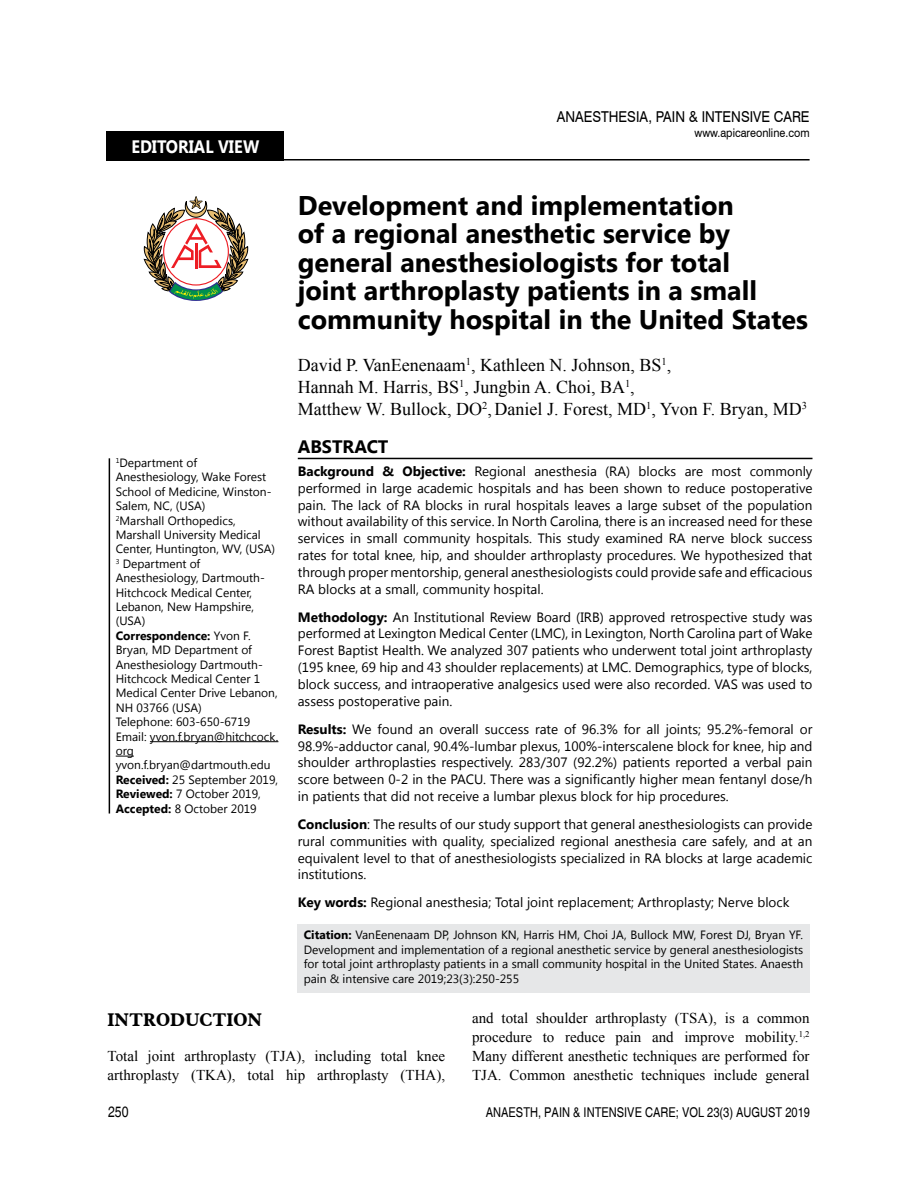
<style>
.page{position:relative;width:918px;height:1188px;background:#fff}
.page>*{position:absolute;margin:0;border:0;box-sizing:border-box;transform-origin:0 0}
.t1{font:700 27px/28.5px "Segoe UI";color:#000}
.t2{font:18px/21.6px "Times New Roman";color:#000}
.t3{font:700 18px "Segoe UI";color:#fff;scale:.9 1}
.t4{font:700 18px "Aldine 721 BT";color:#000}
.t5{font:700 18px "Segoe UI";color:#000}
.t6{font:15px/19px "Times New Roman";color:#000}
.t7{font:15px "Swiss 721 BT";color:#000;scale:.9 1}
.t8{font:condensed 15px "Helvetica";color:#000}
.t9{font:13.5px/16.8px "Segoe UI";color:#000;text-align:justify}
.t10{font:condensed 13.5px "Helvetica";color:#000}
.t11{font:12px/14.4px "Segoe UI";color:#000}
.t12{font:12px "Swiss 721 BT";color:#000;scale:.9 1}
.s1{font-weight:700}
</style>
<div class="page">
<svg style="left:143px;top:196px;width:106px;height:105px"></svg>
<hr style="left:150px;top:741px;width:128px;height:1px;background:#000">
<svg style="left:116px;top:756px;width:18px;height:1px"></svg>
<hr style="left:298px;top:458px;width:515px;height:1px;background:#000">
<hr style="left:109px;top:458px;width:1px;height:356px;background:#000">
<div style="left:106px;top:131px;width:178px;height:30px;background:#000"></div>
<hr style="left:106px;top:159px;width:704px;height:2px;background:#000">
<div style="left:297px;top:924px;width:513px;height:68px;background:#e6e7e8"></div>
<h2 class="t3" style="left:131px;top:134px;width:144px">EDITORIAL VIEW</h2>
<p class="t11" style="left:116px;top:455px;width:164px"><sup>1</sup>Department of<br>Anesthesiology, Wake Forest<br>School of Medicine, Winston-<br>Salem, NC, (USA)<br><sup>2</sup>Marshall Orthopedics,<br>Marshall University Medical<br>Center, Huntington, WV, (USA)<br><sup>3</sup> Department of<br>Anesthesiology, Dartmouth-<br>Hitchcock Medical Center,<br>Lebanon, New Hampshire, (USA)<br><span class="s1">Correspondence:</span> Yvon F.<br>Bryan, MD Department of<br>Anesthesiology Dartmouth-<br>Hitchcock Medical Center 1<br>Medical Center Drive Lebanon,<br>NH 03766 (USA)<br>Telephone: 603-650-6719<br>Email: yvon.f.bryan@hitchcock. org yvon.f.bryan@dartmouth.edu<br><span class="s1">Received:</span> 25 September 2019,<br><span class="s1">Reviewed:</span> 7 October 2019,<br><span class="s1">Accepted:</span> 8 October 2019</p>
<p class="t7" style="left:557px;top:107px;width:282px">ANAESTHESIA, PAIN &amp; INTENSIVE CARE</p>
<p class="t12" style="left:695px;top:124px;width:129px">www.apicareonline.com</p>
<h1 class="t1" style="left:298px;top:190px;width:512px">Development and implementation<br>of a regional anesthetic service by general anesthesiologists for total<br>joint arthroplasty patients in a small community hospital in the United States</h1>
<h2 class="t2" style="left:298px;top:354px;width:511px">David P. VanEenenaam<sup>1</sup>, Kathleen N. Johnson, BS<sup>1</sup>,<br>Hannah M. Harris, BS<sup>1</sup>, Jungbin A. Choi, BA<sup>1</sup>,<br>Matthew W. Bullock, DO<sup>2</sup>, Daniel J. Forest, MD<sup>1</sup>, Yvon F. Bryan, MD<sup>3</sup></h2>
<h2 class="t5" style="left:298px;top:434px;width:92px">ABSTRACT</h2>
<p class="t9" style="left:298px;top:462px;width:516px"><span class="s1">Background &amp; Objective:</span> Regional anesthesia (RA) blocks are most commonly performed in large academic hospitals and has been shown to reduce postoperative pain. The lack of RA blocks in rural hospitals leaves a large subset of the population without availability of this service. In North Carolina, there is an increased need for these services in small community hospitals. This study examined RA nerve block success rates for total knee, hip, and shoulder arthroplasty procedures. We hypothesized that through proper mentorship, general anesthesiologists could provide safe and efficacious RA blocks at a small, community hospital.</p>
<p class="t9" style="left:298px;top:608px;width:516px"><span class="s1">Methodology:</span> An Institutional Review Board (IRB) approved retrospective study was performed at Lexington Medical Center (LMC), in Lexington, North Carolina part of Wake Forest Baptist Health. We analyzed 307 patients who underwent total joint arthroplasty (195 knee, 69 hip and 43 shoulder replacements) at LMC. Demographics, type of blocks, block success, and intraoperative analgesics used were also recorded. VAS was used to assess postoperative pain.</p>
<p class="t9" style="left:298px;top:720px;width:516px"><span class="s1">Results:</span> We found an overall success rate of 96.3% for all joints; 95.2%-femoral or 98.9%-adductor canal, 90.4%-lumbar plexus, 100%-interscalene block for knee, hip and shoulder arthroplasties respectively. 283/307 (92.2%) patients reported a verbal pain score between 0-2 in the PACU. There was a significantly higher mean fentanyl dose/h in patients that did not receive a lumbar plexus block for hip procedures.</p>
<p class="t9" style="left:298px;top:815px;width:516px"><span class="s1">Conclusion</span>: The results of our study support that general anesthesiologists can provide rural communities with quality, specialized regional anesthesia care safely, and at an equivalent level to that of anesthesiologists specialized in RA blocks at large academic institutions.</p>
<p class="t9" style="left:298px;top:893px;width:493px"><span class="s1">Key words:</span> Regional anesthesia; Total joint replacement; Arthroplasty; Nerve block</p>
<p class="t11" style="left:304px;top:927px;width:501px;text-align:justify"><span class="s1">Citation:</span> VanEenenaam DP, Johnson KN, Harris HM, Choi JA, Bullock MW, Forest DJ, Bryan YF.<br>Development and implementation of a regional anesthetic service by general anesthesiologists for total joint arthroplasty patients in a small community hospital in the United States. Anaesth pain &amp; intensive care 2019;23(3):250-255</p>
<h2 class="t4" style="left:108px;top:1009px;width:156px">INTRODUCTION</h2>
<p class="t6" style="left:108px;top:1047px;width:339px;line-height:18.6px">Total joint arthroplasty (TJA), including total knee arthroplasty (TKA), total hip arthroplasty (THA),</p>
<p class="t6" style="left:472px;top:1008px;width:339px;text-align:justify">and total shoulder arthroplasty (TSA), is a common procedure to reduce pain and improve mobility.<sup>1,2<br></sup>Many different anesthetic techniques are performed for TJA. Common anesthetic techniques include general</p>
<p class="t8" style="left:108px;top:1103px;width:22px">250</p>
<p class="t10" style="left:486px;top:1104px;width:326px">ANAESTH, PAIN &amp; INTENSIVE CARE; VOL 23(3) AUGUST 2019</p>
</div>
